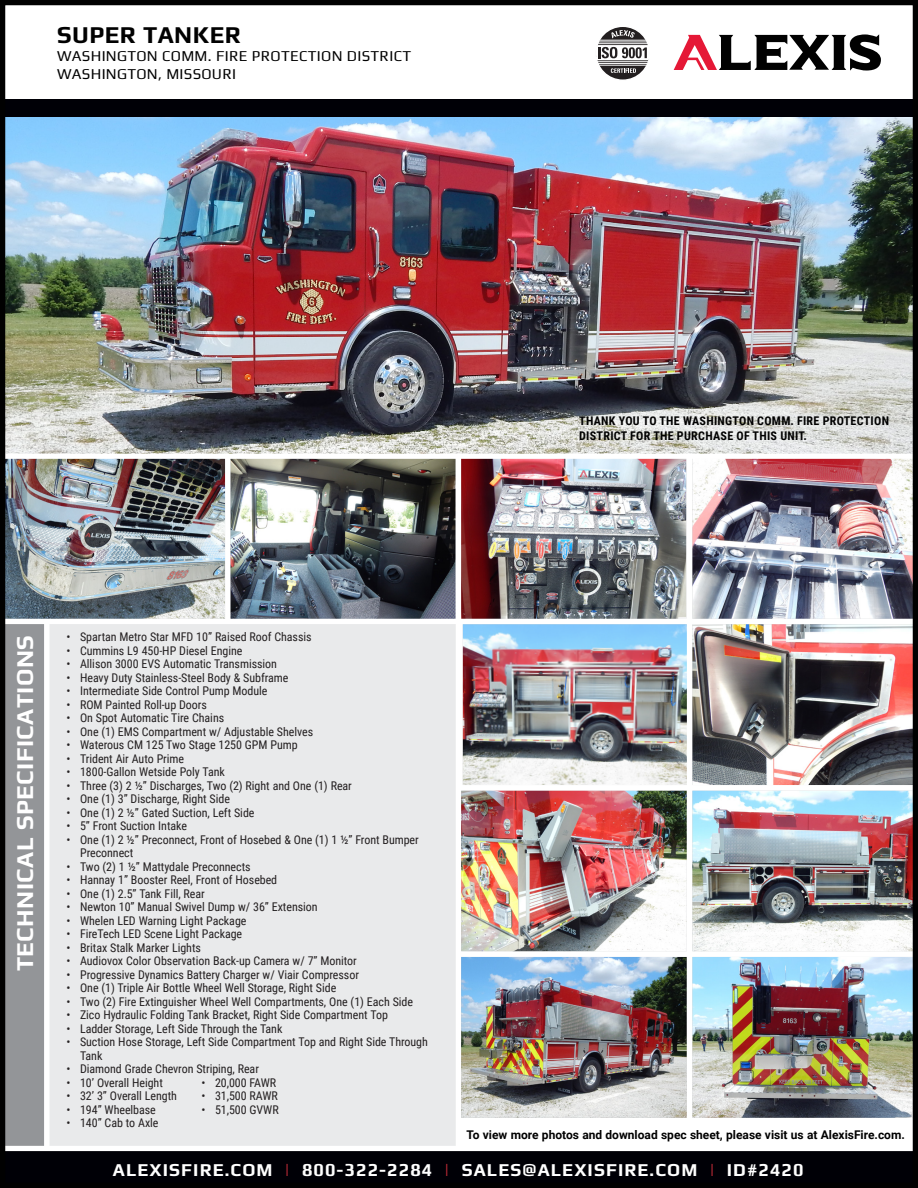
<style>
.page{position:relative;width:918px;height:1188px;background:#fff}
.page>*{position:absolute;margin:0;border:0;box-sizing:border-box;transform-origin:0 0}
.t1{font:700 24px "Play";letter-spacing:.02em;color:#fff}
.t2{font:700 24px "Play";letter-spacing:.02em;color:#010101}
.t3{font:700 18px "Play";letter-spacing:.06em;color:#fff}
.t4{font:15px/18px "Play";letter-spacing:.02em;color:#010101}
.t5{font:12px/13.5px "Roboto Condensed";letter-spacing:-.005em;color:#231f20}
.t6{font:700 12px/15px "Roboto Condensed";letter-spacing:.025em;color:#010101}
.t7{font:700 12px "Roboto";color:#010101}
.s1{color:#bf2b37}
</style>
<div class="page">
<img style="left:6px;top:117px;width:906px;height:337px">
<div style="left:6px;top:624px;width:38px;height:522px;background:#939598"></div>
<div style="left:49px;top:622px;width:407px;height:536px;background:#e9eaeb"></div>
<div style="left:0;top:99px;width:918px;height:18px;background:#000006"></div>
<svg style="left:596px;top:26px;width:54px;height:54px"></svg>
<div style="left:595px;top:26px;width:56px;height:55px;border:2px solid #fff;border-radius:50%"></div>
<svg style="left:611px;top:30px;width:24px;height:8px"></svg>
<svg style="left:596px;top:45px;width:54px;height:15px"></svg>
<hr style="left:598px;top:43px;width:50px;height:1px;background:#fff">
<hr style="left:598px;top:42px;width:49px;height:1px;background:#fff">
<hr style="left:600px;top:40px;width:46px;height:1px;background:#fff">
<hr style="left:597px;top:61px;width:52px;height:1px;background:#fff">
<hr style="left:598px;top:63px;width:49px;height:1px;background:#fff">
<hr style="left:599px;top:65px;width:48px;height:1px;background:#fff">
<svg style="left:611px;top:68px;width:25px;height:5px"></svg>
<svg style="left:674px;top:34px;width:207px;height:37px"></svg>
<img style="left:6px;top:459px;width:219px;height:160px">
<img style="left:231px;top:459px;width:225px;height:160px">
<img style="left:461px;top:459px;width:225px;height:160px">
<img style="left:692px;top:459px;width:220px;height:160px">
<img style="left:463px;top:624px;width:224px;height:161px">
<img style="left:692px;top:624px;width:220px;height:161px">
<img style="left:461px;top:791px;width:226px;height:160px">
<img style="left:692px;top:791px;width:220px;height:160px">
<img style="left:461px;top:957px;width:226px;height:161px">
<img style="left:692px;top:957px;width:220px;height:161px">
<div style="left:0;top:619px;width:918px;height:5px;background:#fff"></div>
<div style="left:44px;top:620px;width:6px;height:528px;background:#fff"></div>
<div style="left:0;top:1149px;width:918px;height:39px;background:#000006"></div>
<div style="left:0;top:1146px;width:918px;height:5px;background:#fff"></div>
<div style="left:0;top:0;width:918px;height:1188px;border:5px solid #010101"></div>
<p class="t2" style="left:57px;top:18px;width:185px">SUPER TANKER</p>
<p class="t4" style="left:57px;top:46px;width:356px">WASHINGTON COMM. FIRE PROTECTION DISTRICT<br>WASHINGTON, MISSOURI</p>
<p class="t6" style="left:579px;top:413px;width:311px">THANK YOU TO THE WASHINGTON COMM. FIRE PROTECTION<br>DISTRICT FOR THE PURCHASE OF THIS UNIT.</p>
<p class="t1" style="left:8px;top:971px;width:338px;rotate:-90deg">TECHNICAL SPECIFICATIONS</p>
<p class="t5" style="left:67px;top:630px;width:247px">• Spartan Metro Star MFD 10” Raised Roof Chassis</p>
<p class="t5" style="left:67px;top:643px;width:177px">• Cummins L9 450-HP Diesel Engine</p>
<p class="t5" style="left:67px;top:657px;width:212px">• Allison 3000 EVS Automatic Transmission</p>
<p class="t5" style="left:67px;top:670px;width:223px">• Heavy Duty Stainless-Steel Body &amp; Subframe</p>
<p class="t5" style="left:67px;top:684px;width:202px">• Intermediate Side Control Pump Module</p>
<p class="t5" style="left:67px;top:697px;width:142px">• ROM Painted Roll-up Doors</p>
<p class="t5" style="left:67px;top:711px;width:159px">• On Spot Automatic Tire Chains</p>
<p class="t5" style="left:67px;top:724px;width:248px">• One (1) EMS Compartment w/ Adjustable Shelves</p>
<p class="t5" style="left:67px;top:738px;width:233px">• Waterous CM 125 Two Stage 1250 GPM Pump</p>
<p class="t5" style="left:67px;top:751px;width:119px">• Trident Air Auto Prime</p>
<p class="t5" style="left:67px;top:765px;width:160px">• 1800-Gallon Wetside Poly Tank</p>
<p class="t5" style="left:67px;top:778px;width:287px">• Three (3) 2 ½” Discharges, Two (2) Right and One (1) Rear</p>
<p class="t5" style="left:67px;top:792px;width:165px">• One (1) 3” Discharge, Right Side</p>
<p class="t5" style="left:67px;top:805px;width:189px">• One (1) 2 ½” Gated Suction, Left Side</p>
<p class="t5" style="left:67px;top:819px;width:122px">• 5” Front Suction Intake</p>
<p class="t5" style="left:80px;top:832px;width:340px;text-indent:-14px">• One (1) 2 ½” Preconnect, Front of Hosebed &amp; One (1) 1 ½” Front Bumper<br>Preconnect</p>
<p class="t5" style="left:67px;top:859px;width:186px">• Two (2) 1 ½” Mattydale Preconnects</p>
<p class="t5" style="left:67px;top:873px;width:212px">• Hannay 1” Booster Reel, Front of Hosebed</p>
<p class="t5" style="left:67px;top:886px;width:140px">• One (1) 2.5” Tank Fill, Rear</p>
<p class="t5" style="left:67px;top:900px;width:253px">• Newton 10” Manual Swivel Dump w/ 36” Extension</p>
<p class="t5" style="left:67px;top:913px;width:181px">• Whelen LED Warning Light Package</p>
<p class="t5" style="left:67px;top:927px;width:177px">• FireTech LED Scene Light Package</p>
<p class="t5" style="left:67px;top:940px;width:136px">• Britax Stalk Marker Lights</p>
<p class="t5" style="left:67px;top:954px;width:292px">• Audiovox Color Observation Back-up Camera w/ 7” Monitor</p>
<p class="t5" style="left:67px;top:967px;width:294px">• Progressive Dynamics Battery Charger w/ Viair Compressor</p>
<p class="t5" style="left:67px;top:981px;width:271px">• One (1) Triple Air Bottle Wheel Well Storage, Right Side</p>
<p class="t5" style="left:67px;top:994px;width:348px">• Two (2) Fire Extinguisher Wheel Well Compartments, One (1) Each Side</p>
<p class="t5" style="left:67px;top:1008px;width:323px">• Zico Hydraulic Folding Tank Bracket, Right Side Compartment Top</p>
<p class="t5" style="left:67px;top:1021px;width:217px">• Ladder Storage, Left Side Through the Tank</p>
<p class="t5" style="left:80px;top:1035px;width:349px;text-indent:-14px">• Suction Hose Storage, Left Side Compartment Top and Right Side Through<br>Tank</p>
<p class="t5" style="left:67px;top:1062px;width:194px">• Diamond Grade Chevron Striping, Rear</p>
<p class="t5" style="left:67px;top:1075px;width:98px">• 10’ Overall Height</p>
<p class="t5" style="left:67px;top:1089px;width:112px">• 32’ 3” Overall Length</p>
<p class="t5" style="left:67px;top:1102px;width:91px">• 194” Wheelbase</p>
<p class="t5" style="left:67px;top:1116px;width:93px">• 140” Cab to Axle</p>
<p class="t5" style="left:202px;top:1075px;width:76px">• 20,000 FAWR</p>
<p class="t5" style="left:202px;top:1089px;width:78px">• 31,500 RAWR</p>
<p class="t5" style="left:202px;top:1102px;width:79px">• 51,500 GVWR</p>
<p class="t7" style="left:467px;top:1126px;width:440px">To view more photos and download spec sheet, please visit us at AlexisFire.com.</p>
<p class="t3" style="left:113px;top:1157px;width:692px">ALEXISFIRE.COM <span class="s1">|</span> 800-322-2284 <span class="s1">|</span> SALES@ALEXISFIRE.COM <span class="s1">|</span> ID#2420</p>
</div>
